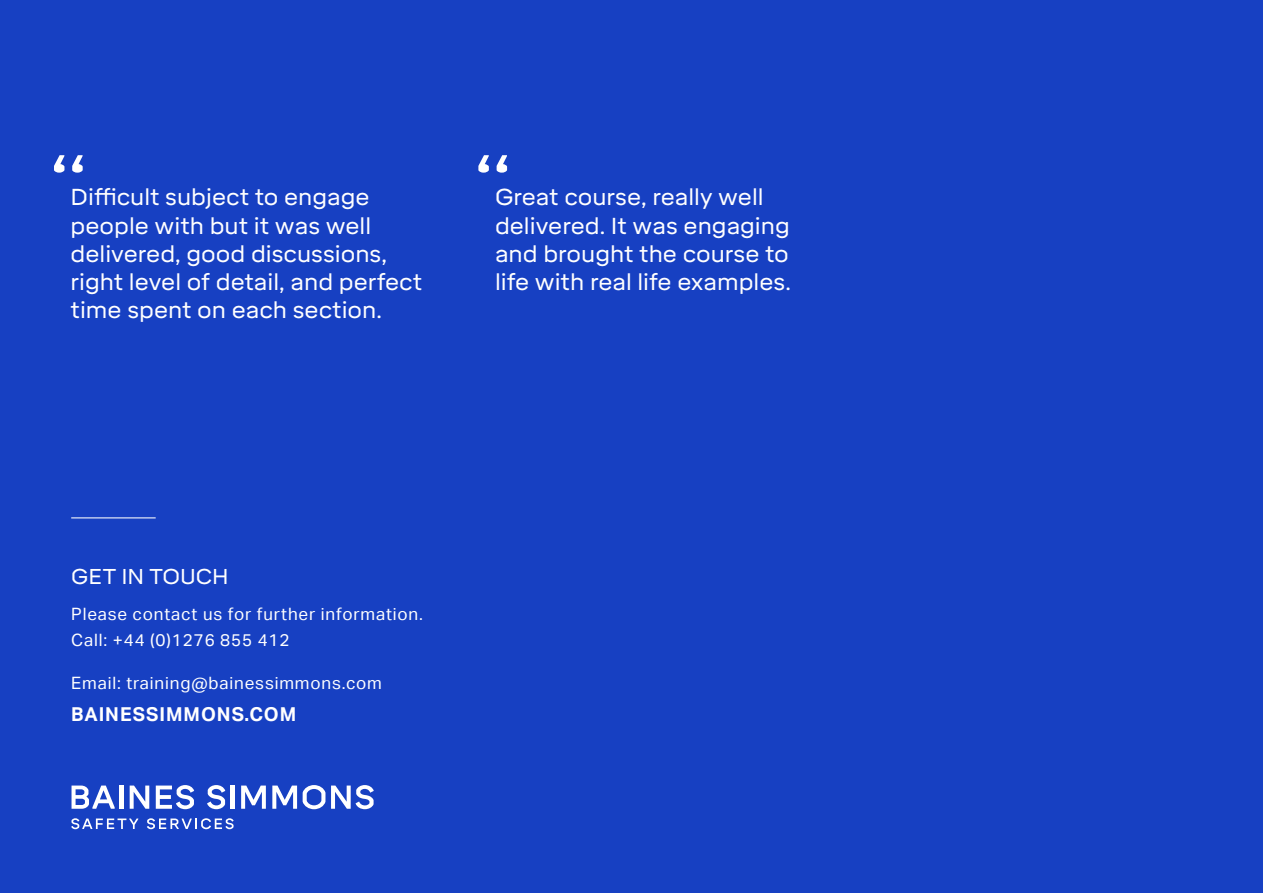
<style>
.page{position:relative;width:1263px;height:893px;background:#1740c2}
.page>*{position:absolute;margin:0;border:0;box-sizing:border-box;transform-origin:0 0}
.t1{font:22.95px/28px "Mikro";color:#fff}
.t2{font:21.3px "Mikro";color:#fff}
.t3{font:700 19.2px "Aktiv Grotesk";letter-spacing:.05em;color:#fff}
.t4{font:17.1px/25.2px "Aktiv Grotesk";letter-spacing:.05em;color:#fff}
</style>
<div class="page">
<svg style="left:71px;top:818px;width:67px;height:11px"></svg>
<svg style="left:147px;top:818px;width:87px;height:11px"></svg>
<svg style="left:72px;top:785px;width:43px;height:24px"></svg>
<hr style="left:119px;top:785px;width:4px;height:24px;background:#fff">
<svg style="left:130px;top:785px;width:19px;height:24px"></svg>
<svg style="left:156px;top:785px;width:38px;height:24px"></svg>
<svg style="left:207px;top:785px;width:18px;height:24px"></svg>
<hr style="left:231px;top:785px;width:4px;height:24px;background:#fff">
<svg style="left:241px;top:785px;width:25px;height:24px"></svg>
<svg style="left:272px;top:785px;width:25px;height:24px"></svg>
<svg style="left:303px;top:785px;width:22px;height:24px"></svg>
<svg style="left:331px;top:785px;width:43px;height:24px"></svg>
<hr style="left:71px;top:517px;width:85px;height:1px;background:#fff">
<svg style="left:478px;top:155px;width:29px;height:18px"></svg>
<svg style="left:54px;top:155px;width:29px;height:18px"></svg>
<p class="t1" style="left:71px;top:184px;width:353px">Difficult subject to engage people with but it was well delivered, good discussions, right level of detail, and perfect time spent on each section.</p>
<p class="t1" style="left:495px;top:184px;width:297px">Great course, really well delivered. It was engaging and brought the course to life with real life examples.</p>
<p class="t2" style="left:71px;top:565px;width:159px">GET IN TOUCH</p>
<p class="t4" style="left:71px;top:602px;width:353px">Please contact us for further information.<br>Call: +44 (0)1276 855 412</p>
<p class="t4" style="left:71px;top:671px;width:312px">Email: training@bainessimmons.com</p>
<p class="t3" style="left:71px;top:703px;width:227px">BAINESSIMMONS.COM</p>
</div>
